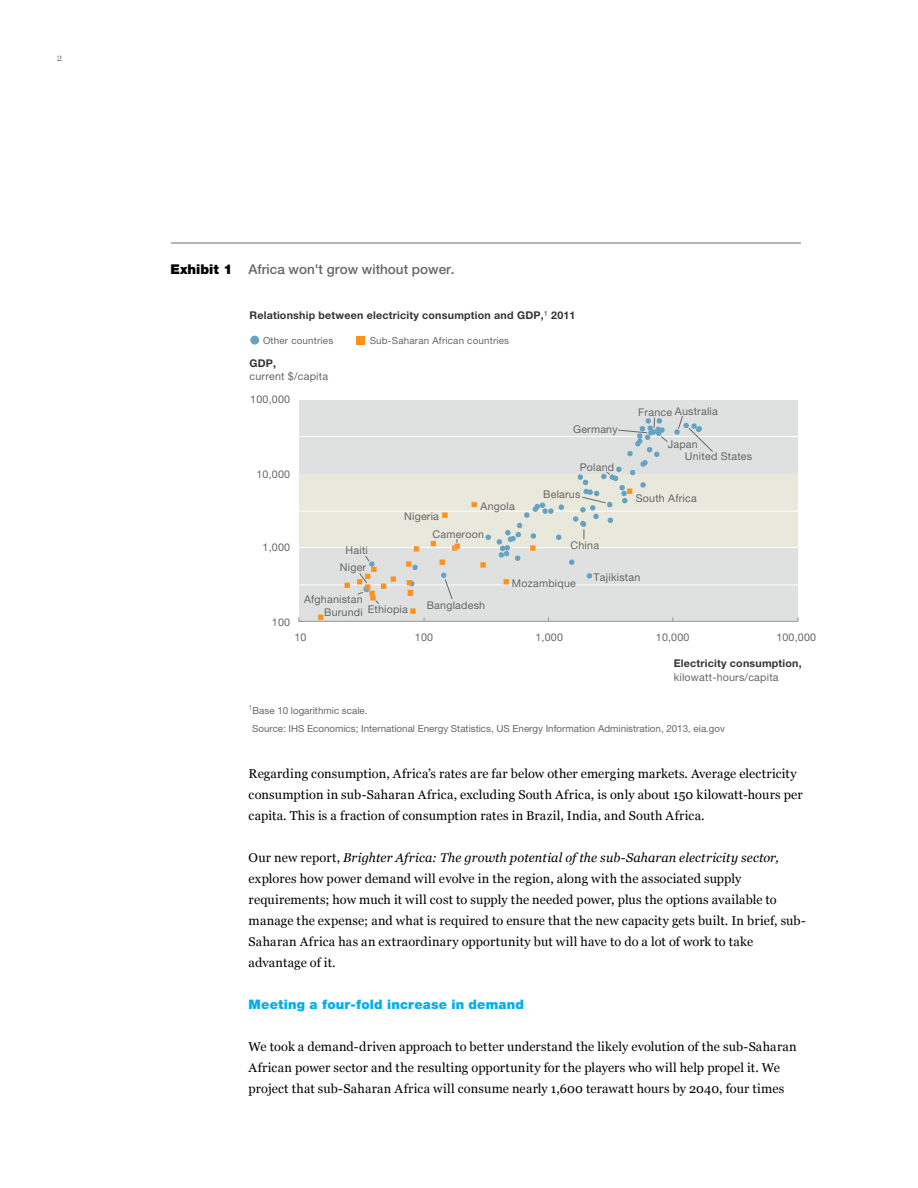
<style>
.page{position:relative;width:918px;height:1188px;background:#fff}
.page>*{position:absolute;margin:0;border:0;box-sizing:border-box;transform-origin:0 0}
.t1{font:500 13.5px "Helvetica Neue LT Std";color:#666767}
.t2{font:900 13.5px "Helvetica Neue LT Std";color:#000}
.t3{font:500 13.35px "Helvetica Neue LT Std";letter-spacing:.02em;color:#666}
.t4{font:900 13.2px "Helvetica Neue LT Std";letter-spacing:.015em;color:#00aeef}
.t5{font:12.75px/21px "Georgia";letter-spacing:.01em;color:#000}
.t6{font:10.65px/23.4px "Helvetica Neue LT Std";letter-spacing:.02em;color:#666}
.t7{font:700 10.65px "Helvetica Neue LT Std";letter-spacing:.02em;color:#333}
.t8{font:10.65px "Helvetica Neue LT Std";letter-spacing:.02em;color:#676767}
.t9{font:9.75px/17.7px "Helvetica Neue LT Std";color:#676767}
.t10{font:9.75px "Helvetica Neue LT Std";letter-spacing:.02em;color:#666}
.t11{font:9.75px "Georgia";color:#887e6e}
.s1{font-style:italic}
</style>
<div class="page">
<hr style="left:171px;top:243px;width:630px;height:1px;background:#6d6e71">
<div style="left:299px;top:474px;width:499px;height:74px;background:#e8e8dc"></div>
<hr style="left:297px;top:511px;width:506px;height:1px;background:#fff">
<div style="left:299px;top:548px;width:499px;height:74px;background:#dee1e0"></div>
<hr style="left:297px;top:547px;width:506px;height:1px;background:#fff">
<hr style="left:297px;top:584px;width:506px;height:1px;background:#fff">
<div style="left:299px;top:400px;width:499px;height:73px;background:#dee1e0"></div>
<hr style="left:297px;top:436px;width:506px;height:1px;background:#fff">
<svg style="left:298px;top:617px;width:4px;height:5px"></svg>
<svg style="left:486px;top:535px;width:5px;height:5px"></svg>
<svg style="left:587px;top:573px;width:5px;height:6px"></svg>
<svg style="left:431px;top:541px;width:5px;height:5px"></svg>
<svg style="left:410px;top:608px;width:6px;height:6px"></svg>
<svg style="left:414px;top:546px;width:5px;height:6px"></svg>
<svg style="left:440px;top:560px;width:5px;height:5px"></svg>
<svg style="left:504px;top:579px;width:5px;height:5px"></svg>
<svg style="left:442px;top:512px;width:6px;height:6px"></svg>
<svg style="left:472px;top:502px;width:5px;height:5px"></svg>
<svg style="left:407px;top:580px;width:7px;height:16px"></svg>
<svg style="left:345px;top:583px;width:5px;height:5px"></svg>
<svg style="left:406px;top:561px;width:12px;height:9px"></svg>
<svg style="left:318px;top:615px;width:5px;height:5px"></svg>
<svg style="left:480px;top:562px;width:6px;height:6px"></svg>
<svg style="left:441px;top:572px;width:12px;height:27px"></svg>
<svg style="left:356px;top:556px;width:40px;height:48px"></svg>
<svg style="left:497px;top:416px;width:217px;height:149px"></svg>
<svg style="left:452px;top:539px;width:8px;height:12px"></svg>
<div style="left:250px;top:336px;width:9px;height:9px;background:#66a3c2;border-radius:50%"></div>
<div style="left:356px;top:336px;width:9px;height:9px;background:#ff9119"></div>
<p class="t11" style="left:57px;top:52px;width:7px">2</p>
<p class="t2" style="left:171px;top:261px;width:64px">Exhibit 1</p>
<p class="t1" style="left:249px;top:261px;width:208px">Africa won't grow without power.</p>
<p class="t3" style="left:250px;top:262px;width:213px">Africa won't grow without power.</p>
<p class="t7" style="left:250px;top:309px;width:328px">Relationship between electricity consumption and GDP,<sup>1</sup> 2011</p>
<p class="t10" style="left:263px;top:334px;width:72px">Other countries</p>
<p class="t10" style="left:370px;top:334px;width:141px">Sub-Saharan African countries</p>
<p class="t7" style="left:250px;top:356px;width:28px">GDP,</p>
<p class="t6" style="left:250px;top:364px;width:80px">current $/capita<br>100,000</p>
<p class="t6" style="left:256px;top:462px;width:35px">10,000</p>
<p class="t6" style="left:263px;top:535px;width:29px">1,000</p>
<p class="t6" style="left:346px;top:538px;width:24px">Haiti</p>
<p class="t6" style="left:340px;top:555px;width:28px">Niger</p>
<p class="t6" style="left:481px;top:494px;width:36px">Angola</p>
<p class="t6" style="left:433px;top:507px;width:53px;line-height:18.3px;text-indent:-28px">Nigeria<br>Cameroon</p>
<p class="t6" style="left:573px;top:417px;width:46px">Germany</p>
<p class="t6" style="left:580px;top:455px;width:36px">Poland</p>
<p class="t6" style="left:543px;top:482px;width:39px">Belarus</p>
<p class="t6" style="left:638px;top:399px;width:81px">France Australia</p>
<p class="t6" style="left:685px;top:437px;width:69px;line-height:12.6px;text-indent:-17px">Japan<br>United States</p>
<p class="t6" style="left:636px;top:486px;width:62px">South Africa</p>
<p class="t6" style="left:571px;top:533px;width:30px">China</p>
<p class="t6" style="left:594px;top:565px;width:48px">Tajikistan</p>
<p class="t6" style="left:512px;top:571px;width:65px">Mozambique</p>
<p class="t6" style="left:272px;top:610px;width:20px">100</p>
<p class="t6" style="left:304px;top:587px;width:60px">Afghanistan</p>
<p class="t6" style="left:324px;top:597px;width:85px">Burundi Ethiopia</p>
<p class="t6" style="left:427px;top:593px;width:60px">Bangladesh</p>
<p class="t8" style="left:294px;top:631px;width:14px">10</p>
<p class="t8" style="left:415px;top:631px;width:20px">100</p>
<p class="t8" style="left:535px;top:631px;width:29px">1,000</p>
<p class="t8" style="left:656px;top:631px;width:35px">10,000</p>
<p class="t8" style="left:776px;top:631px;width:41px">100,000</p>
<p class="t7" style="left:674px;top:657px;width:130px">Electricity consumption,</p>
<p class="t6" style="left:674px;top:665px;width:106px">kilowatt-hours/capita</p>
<p class="t9" style="left:252px;top:702px;width:475px;text-indent:-3px"><sup>1</sup>Base 10 logarithmic scale.<br>Source: IHS Economics; International Energy Statistics, US Energy Information Administration, 2013, eia.gov</p>
<p class="t5" style="left:249px;top:764px;width:555px">Regarding consumption, Africa’s rates are far below other emerging markets. Average electricity consumption in sub-Saharan Africa, excluding South Africa, is only about 150 kilowatt-hours per capita. This is a fraction of consumption rates in Brazil, India, and South Africa.</p>
<p class="t5" style="left:249px;top:848px;width:559px">Our new report, <span class="s1">Brighter Africa: The growth potential of the sub-Saharan electricity sector, </span>explores how power demand will evolve in the region, along with the associated supply requirements; how much it will cost to supply the needed power, plus the options available to manage the expense; and what is required to ensure that the new capacity gets built. In brief, sub-Saharan Africa has an extraordinary opportunity but will have to do a lot of work to take advantage of it.</p>
<p class="t4" style="left:249px;top:997px;width:277px">Meeting a four-fold increase in demand</p>
<p class="t5" style="left:249px;top:1037px;width:550px">We took a demand-driven approach to better understand the likely evolution of the sub-Saharan<br>African power sector and the resulting opportunity for the players who will help propel it. We project that sub-Saharan Africa will consume nearly 1,600 terawatt hours by 2040, four times</p>
</div>
